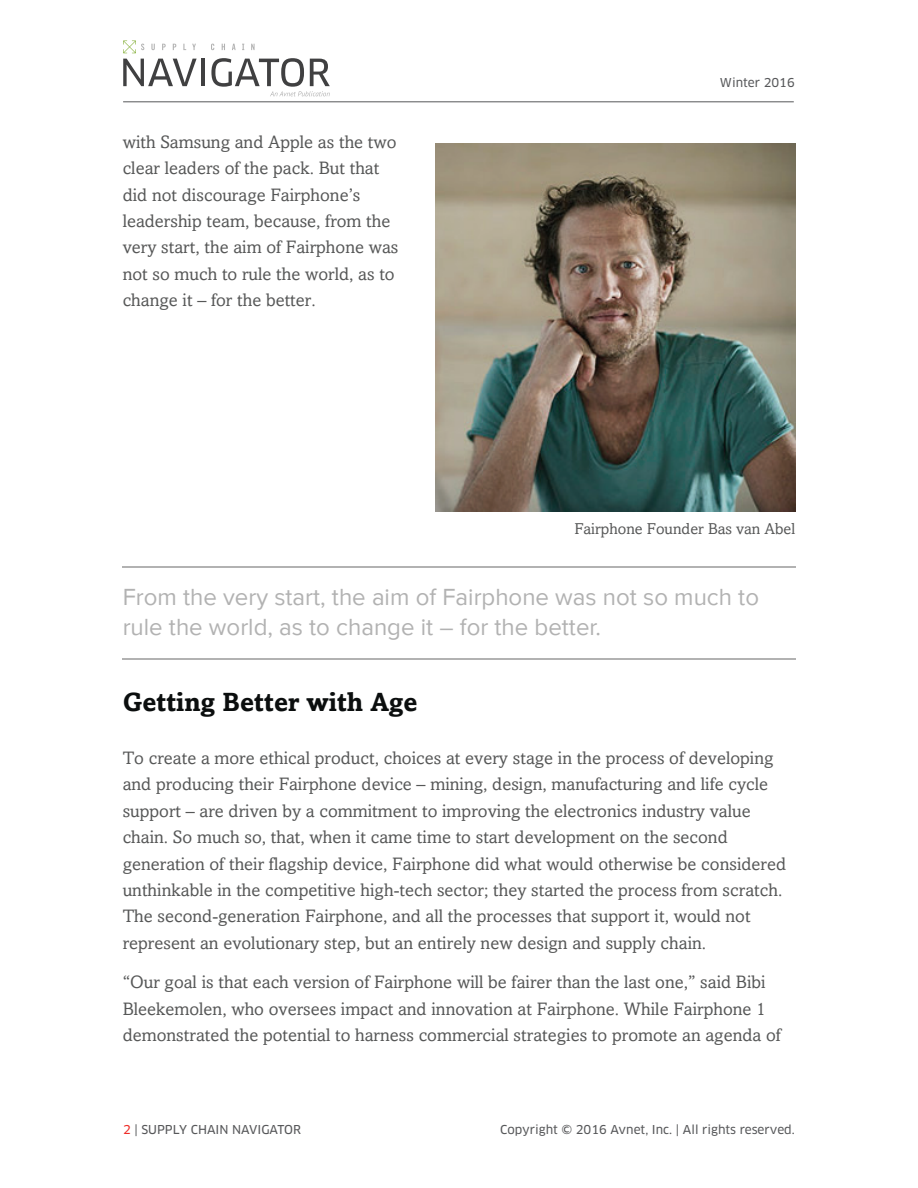
<style>
.page{position:relative;width:918px;height:1188px;background:#fff}
.page>*{position:absolute;margin:0;border:0;box-sizing:border-box;transform-origin:0 0}
.t1{font:700 26.4px "Amasis ETW01";color:#0b0e0e}
.t2{font:24px/30px "Proxima Nova W01";color:#b2b2b2}
.t3{font:18px/26.4px "Amasis ETW01";color:#565757}
.t4{font:15.75px "Amasis ETW01";color:#565757}
.t5{font:12px "Clan OT News";color:#57585a}
.s1{color:#ee2d28}
</style>
<div class="page">
<hr style="left:122px;top:567px;width:674px;height:1px;background:#b2b2b2">
<hr style="left:122px;top:658px;width:674px;height:1px;background:#b2b2b2">
<img style="left:436px;top:143px;width:360px;height:369px">
<hr style="left:123px;top:101px;width:671px;height:1px;background:#57585a">
<svg style="left:151px;top:44px;width:4px;height:6px"></svg>
<svg style="left:162px;top:44px;width:4px;height:6px"></svg>
<svg style="left:173px;top:44px;width:3px;height:6px"></svg>
<svg style="left:183px;top:44px;width:3px;height:6px"></svg>
<svg style="left:192px;top:44px;width:4px;height:6px"></svg>
<svg style="left:211px;top:44px;width:3px;height:6px"></svg>
<svg style="left:222px;top:44px;width:3px;height:6px"></svg>
<svg style="left:232px;top:44px;width:4px;height:6px"></svg>
<svg style="left:251px;top:44px;width:4px;height:6px"></svg>
<svg style="left:123px;top:59px;width:74px;height:27px"></svg>
<hr style="left:201px;top:59px;width:4px;height:27px;background:#404041">
<svg style="left:123px;top:41px;width:21px;height:12px"></svg>
<svg style="left:211px;top:58px;width:119px;height:38px"></svg>
<svg style="left:242px;top:44px;width:2px;height:6px"></svg>
<p class="t3" style="left:123px;top:128px;width:277px">with Samsung and Apple as the two clear leaders of the pack. But that did not discourage Fairphone’s leadership team, because, from the very start, the aim of Fairphone was not so much to rule the world, as to change it – for the better.</p>
<p class="t5" style="left:720px;top:76px;width:76px">Winter 2016</p>
<p class="t4" style="left:574px;top:520px;width:222px">Fairphone Founder Bas van Abel</p>
<h2 class="t2" style="left:123px;top:582px;width:638px">From the very start, the aim of Fairphone was not so much to rule the world, as to change it – for the better.</h2>
<h1 class="t1" style="left:123px;top:686px;width:296px">Getting Better with Age</h1>
<p class="t3" style="left:123px;top:744px;width:665px">To create a more ethical product, choices at every stage in the process of developing and producing their Fairphone device – mining, design, manufacturing and life cycle support – are driven by a commitment to improving the electronics industry value chain. So much so, that, when it came time to start development on the second generation of their flagship device, Fairphone did what would otherwise be considered unthinkable in the competitive high-tech sector; they started the process from scratch.<br>The second-generation Fairphone, and all the processes that support it, would not represent an evolutionary step, but an entirely new design and supply chain.</p>
<p class="t3" style="left:123px;top:969px;width:660px">“Our goal is that each version of Fairphone will be fairer than the last one,” said Bibi<br>Bleekemolen, who oversees impact and innovation at Fairphone. While Fairphone 1 demonstrated the potential to harness commercial strategies to promote an agenda of</p>
<p class="t5" style="left:123px;top:1122px;width:179px"><span class="s1">2</span> | SUPPLY CHAIN NAVIGATOR</p>
<p class="t5" style="left:500px;top:1122px;width:296px">Copyright © 2016 Avnet, Inc. | All rights reserved.</p>
</div>
